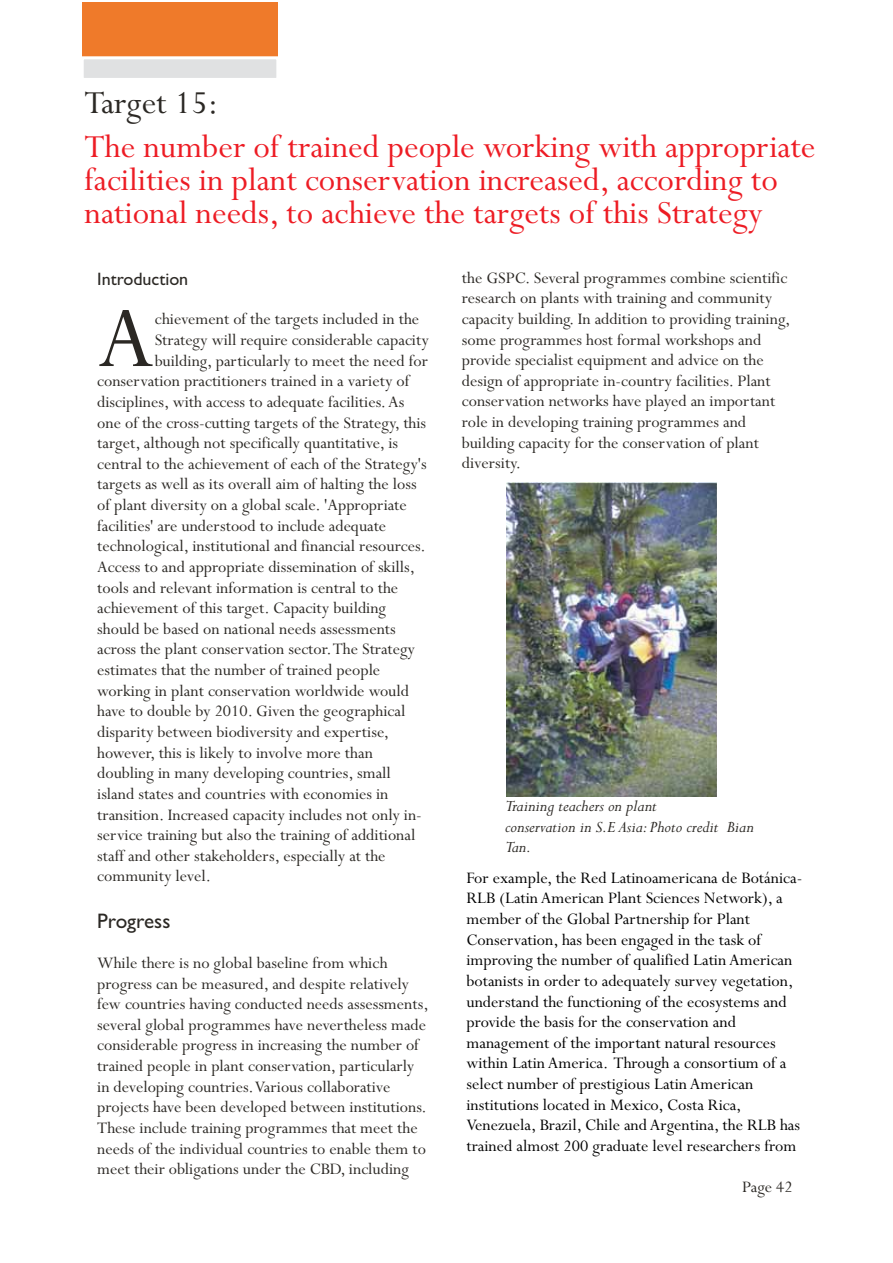
<style>
.page{position:relative;width:893px;height:1263px;background:#fff}
.page>*{position:absolute;margin:0;border:0;box-sizing:border-box;transform-origin:0 0}
.t1{font:96.75px "Perpetua";color:#2b2824}
.t2{font:36px/33.2px "Riven";color:#ed1c24}
.t3{font:36px "Riven";color:#2b2824}
.t4{font:21px "Gill Sans";color:#2b2824}
.t5{font:18px/20.7px "Perpetua";color:#2b2824}
.t6{font:18px/20.7px "Perpetua";color:#000}
.t7{font:italic 18px/20.7px "Perpetua";color:#2b2824}
.t8{font:18px "Gill Sans";color:#2b2824}
</style>
<div class="page">
<div style="left:82px;top:2px;width:196px;height:56px;background:#ef7a2a"></div>
<div style="left:82px;top:58px;width:196px;height:21px;background:#e0e1e2"></div>
<div style="left:81px;top:56px;width:198px;height:25px;border:3px solid #fff"></div>
<img style="left:507px;top:483px;width:209px;height:313px">
<h2 class="t3" style="left:85px;top:90px;width:135px">Target 15:</h2>
<h2 class="t2" style="left:85px;top:134px;width:732px">The number of trained people working with appropriate facilities in plant conservation increased, according to national needs, to achieve the targets of this Strategy</h2>
<p class="t8" style="left:97px;top:272px;width:93px">Introduction</p>
<p class="t5" style="left:155px;top:311px;width:266px">chievement of the targets included in the</p>
<h1 class="t1" style="left:97px;top:305px;width:59px">A</h1>
<p class="t5" style="left:155px;top:332px;width:276px">Strategy will require considerable capacity</p>
<p class="t5" style="left:155px;top:352px;width:274px">building, particularly to meet the need for</p>
<p class="t5" style="left:97px;top:373px;width:314px">conservation practitioners trained in a variety of</p>
<p class="t5" style="left:97px;top:394px;width:309px">disciplines, with access to adequate facilities. As</p>
<p class="t5" style="left:97px;top:414px;width:330px">one of the cross-cutting targets of the Strategy, this</p>
<p class="t5" style="left:97px;top:435px;width:302px">target, although not specifically quantitative, is</p>
<p class="t5" style="left:97px;top:455px;width:331px">central to the achievement of each of the Strategy's</p>
<p class="t5" style="left:97px;top:476px;width:321px">targets as well as its overall aim of halting the loss</p>
<p class="t5" style="left:97px;top:497px;width:311px">of plant diversity on a global scale. 'Appropriate</p>
<p class="t5" style="left:97px;top:517px;width:290px">facilities' are understood to include adequate</p>
<p class="t5" style="left:97px;top:538px;width:330px">technological, institutional and financial resources.</p>
<p class="t5" style="left:97px;top:559px;width:319px">Access to and appropriate dissemination of skills,</p>
<p class="t5" style="left:97px;top:579px;width:302px">tools and relevant information is central to the</p>
<p class="t5" style="left:97px;top:600px;width:290px">achievement of this target. Capacity building</p>
<p class="t5" style="left:97px;top:620px;width:300px">should be based on national needs assessments</p>
<p class="t5" style="left:97px;top:641px;width:319px">across the plant conservation sector. The Strategy</p>
<p class="t5" style="left:97px;top:662px;width:284px">estimates that the number of trained people</p>
<p class="t5" style="left:97px;top:682px;width:313px">working in plant conservation worldwide would</p>
<p class="t5" style="left:97px;top:703px;width:309px">have to double by 2010. Given the geographical</p>
<p class="t5" style="left:97px;top:724px;width:293px">disparity between biodiversity and expertise,</p>
<p class="t5" style="left:97px;top:744px;width:277px">however, this is likely to involve more than</p>
<p class="t5" style="left:97px;top:765px;width:295px">doubling in many developing countries, small</p>
<p class="t5" style="left:97px;top:786px;width:293px">island states and countries with economies in</p>
<p class="t5" style="left:97px;top:806px;width:326px">transition. Increased capacity includes not only in-</p>
<p class="t5" style="left:97px;top:827px;width:320px">service training but also the training of additional</p>
<p class="t5" style="left:97px;top:847px;width:290px">staff and other stakeholders, especially at the</p>
<p class="t5" style="left:97px;top:868px;width:115px">community level.</p>
<p class="t4" style="left:97px;top:913px;width:75px">Progress</p>
<p class="t5" style="left:97px;top:955px;width:333px">While there is no global baseline from which progress can be measured, and despite relatively few countries having conducted needs assessments, several global programmes have nevertheless made considerable progress in increasing the number of trained people in plant conservation, particularly in developing countries. Various collaborative projects have been developed between institutions.<br>These include training programmes that meet the needs of the individual countries to enable them to meet their obligations under the CBD, including</p>
<p class="t5" style="left:462px;top:269px;width:330px">the GSPC. Several programmes combine scientific research on plants with training and community capacity building. In addition to providing training, some programmes host formal workshops and provide specialist equipment and advice on the design of appropriate in-country facilities. Plant conservation networks have played an important role in developing training programmes and building capacity for the conservation of plant diversity.</p>
<p class="t7" style="left:505px;top:795px;width:250px">Training teachers on plant<br>conservation in S.E Asia: Photo credit Bian<br>Tan.</p>
<p class="t6" style="left:466px;top:869px;width:337px">For example, the Red Latinoamericana de Botánica-RLB (Latin American Plant Sciences Network), a member of the Global Partnership for Plant Conservation, has been engaged in the task of improving the number of qualified Latin American botanists in order to adequately survey vegetation, understand the functioning of the ecosystems and provide the basis for the conservation and management of the important natural resources within Latin America. Through a consortium of a select number of prestigious Latin American institutions located in Mexico, Costa Rica, Venezuela, Brazil, Chile and Argentina, the RLB has trained almost 200 graduate level researchers from</p>
<p class="t5" style="left:742px;top:1179px;width:52px">Page 42</p>
</div>
